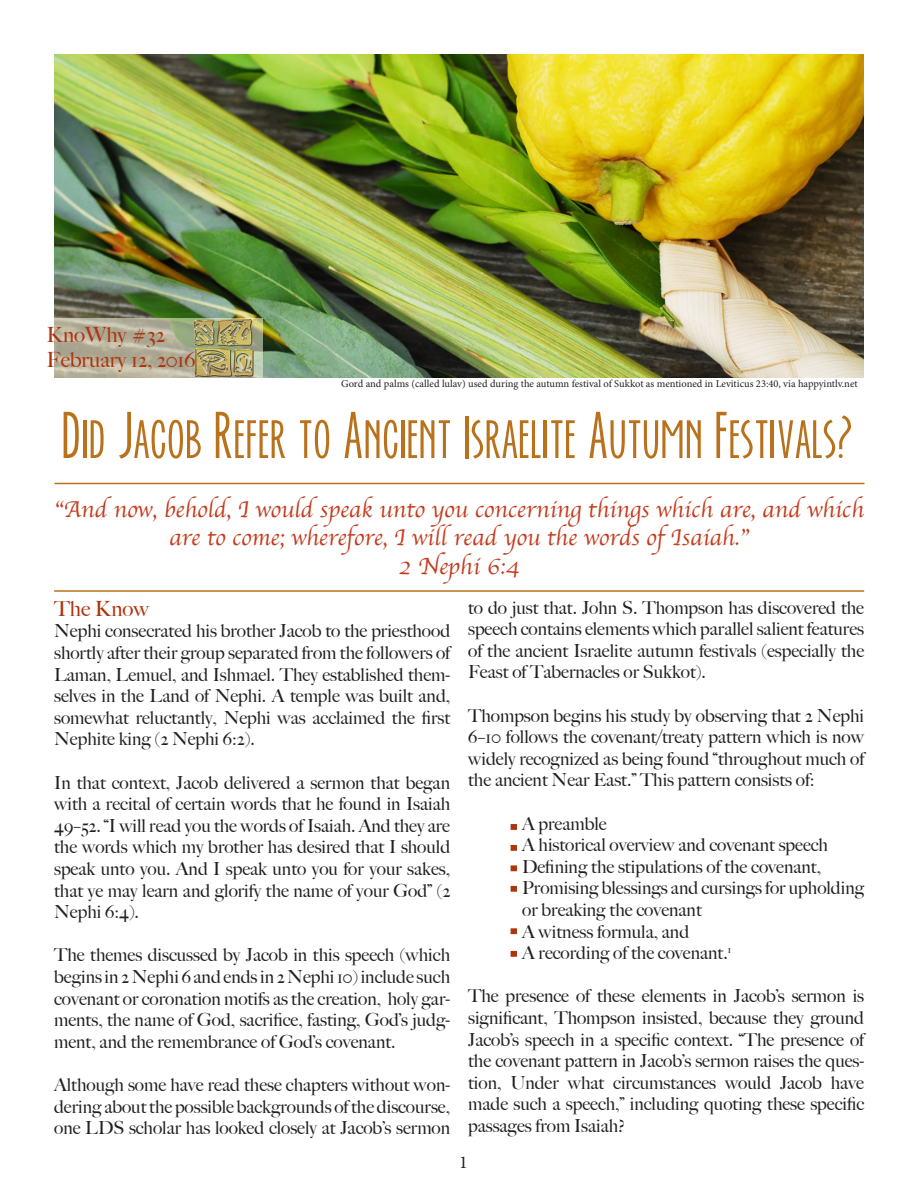
<style>
.page{position:relative;width:918px;height:1188px;background:#fff}
.page>*{position:absolute;margin:0;border:0;box-sizing:border-box;transform-origin:0 0}
.t1{font:52.5px "Ever After";color:#b9711c}
.t2{font:24px/28.8px "Apple Chancery";color:#c43c1e;text-align:center}
.t3{font:500 21px "Big Caslon";color:#ae340d}
.t4{font:500 18px/21.6px "Big Caslon";color:#231f20;text-align:justify}
.t5{font:18px "Minion Pro";color:#231f20}
.t6{font:10.5px "Minion Pro";color:#231f20}
.s1{font-size:57.75px}
</style>
<div class="page">
<img style="left:54px;top:54px;width:810px;height:324px">
<svg style="left:54px;top:318px;width:208px;height:59px;background:#b4b29b"></svg>
<img style="left:193px;top:318px;width:65px;height:60px">
<hr style="left:54px;top:590px;width:810px;height:2px;background:#b9711c">
<hr style="left:54px;top:483px;width:810px;height:1px;background:#b9711c">
<svg style="left:511px;top:824px;width:6px;height:6px"></svg>
<svg style="left:511px;top:845px;width:6px;height:6px"></svg>
<svg style="left:511px;top:886px;width:6px;height:6px"></svg>
<svg style="left:511px;top:928px;width:6px;height:6px"></svg>
<svg style="left:511px;top:951px;width:6px;height:6px"></svg>
<svg style="left:511px;top:865px;width:6px;height:6px"></svg>
<p class="t3" style="left:47px;top:317px;width:120px">KnoWhy #32</p>
<p class="t3" style="left:47px;top:342px;width:150px">February 12, 2016</p>
<p class="t6" style="left:341px;top:377px;width:518px">Gord and palms (called lulav) used during the autumn festival of Sukkot as mentioned in Leviticus 23:40, via happyintlv.net</p>
<p class="t1" style="left:64px;top:409px;width:792px"><span class="s1">D</span>id <span class="s1">J</span>acob <span class="s1">R</span>efer to <span class="s1">A</span>ncient Israelite <span class="s1">A</span>utumn <span class="s1">F</span>estivals?</p>
<p class="t2" style="left:54px;top:494px;width:811px">“And now, behold, I would speak unto you concerning things which are, and which are to come; wherefore, I will read you the words of Isaiah.”</p>
<p class="t2" style="left:398px;top:552px;width:123px">2 Nephi 6:4</p>
<p class="t3" style="left:54px;top:591px;width:97px">The Know</p>
<p class="t4" style="left:54px;top:619px;width:398px">Nephi consecrated his brother Jacob to the priesthood shortly after their group separated from the followers of Laman, Lemuel, and Ishmael. They established them&shy;selves in the Land of Nephi. A temple was built and, somewhat reluctantly, Nephi was acclaimed the first Nephite king (2 Nephi 6:2).</p>
<p class="t4" style="left:54px;top:771px;width:398px">In that context, Jacob delivered a sermon that began with a recital of certain words that he found in Isaiah 49–52. “I will read you the words of Isaiah. And they are the words which my brother has desired that I should speak unto you. And I speak unto you for your sakes, that ye may learn and glorify the name of your God” (2<br>Nephi 6:4).</p>
<p class="t4" style="left:54px;top:943px;width:397px">The themes discussed by Jacob in this speech (which begins in 2 Nephi 6 and ends in 2 Nephi 10) include such covenant or coronation motifs as the creation, holy gar&shy;ments, the name of God, sacrifice, fasting, God’s judg&shy;ment, and the remembrance of God’s covenant.</p>
<p class="t4" style="left:54px;top:1073px;width:398px">Although some have read these chapters without won&shy;dering about the possible backgrounds of the discourse, one LDS scholar has looked closely at Jacob’s sermon</p>
<p class="t4" style="left:468px;top:596px;width:398px">to do just that. John S. Thompson has discovered the speech contains elements which parallel salient features of the ancient Israelite autumn festivals (especially the Feast of Tabernacles or Sukkot).</p>
<p class="t4" style="left:468px;top:704px;width:398px">Thompson begins his study by observing that 2 Nephi 6–10 follows the covenant/treaty pattern which is now widely recognized as being found “throughout much of the ancient Near East.” This pattern consists of:</p>
<p class="t4" style="left:522px;top:812px;width:86px">A preamble</p>
<p class="t4" style="left:522px;top:833px;width:307px">A historical overview and covenant speech</p>
<p class="t4" style="left:522px;top:855px;width:300px">Defining the stipulations of the covenant,</p>
<p class="t4" style="left:522px;top:877px;width:344px">Promising blessings and cursings for upholding or breaking the covenant</p>
<p class="t4" style="left:522px;top:920px;width:169px">A witness formula, and</p>
<p class="t4" style="left:522px;top:941px;width:210px">A recording of the covenant.<sup>1</sup></p>
<p class="t4" style="left:468px;top:985px;width:398px">The presence of these elements in Jacob’s sermon is significant, Thompson insisted, because they ground Jacob’s speech in a specific context. “The presence of the covenant pattern in Jacob’s sermon raises the ques&shy;tion, Under what circumstances would Jacob have made such a speech,” including quoting these specific passages from Isaiah?</p>
<p class="t5" style="left:459px;top:1150px;width:10px">1</p>
</div>
